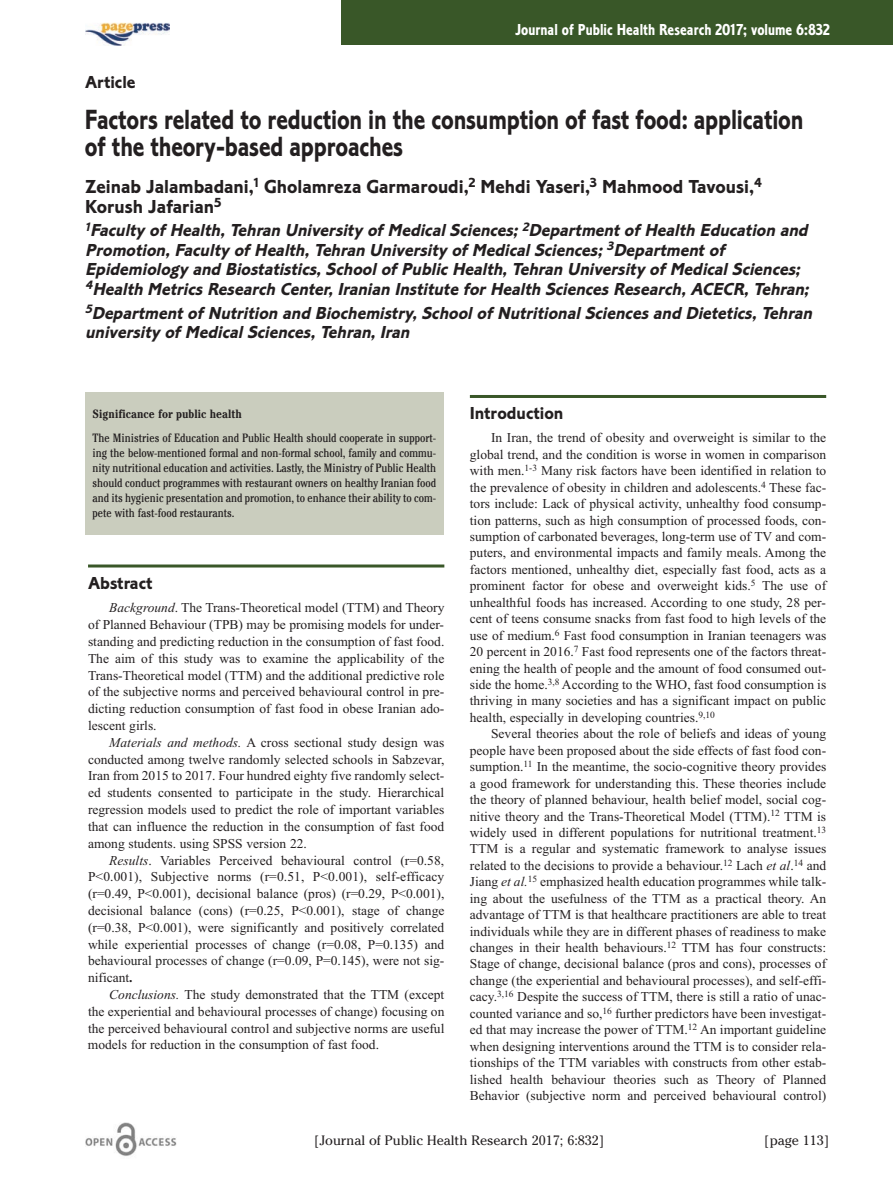
<style>
.page{position:relative;width:893px;height:1191px;background:#fff}
.page>*{position:absolute;margin:0;border:0;box-sizing:border-box;transform-origin:0 0}
.t1{font:28.8px/27px "Corinthian Bold Plain";letter-spacing:-.005em;color:#231f20;scale:.83 1}
.t2{font:19.5px/19.5px "Corinthian Bold Plain";color:#231f20}
.t3{font:italic 18px/19.5px "Corinthian Bold Plain";letter-spacing:-.01em;color:#231f20}
.t4{font:18px "Corinthian Bold Plain";color:#231f20}
.t5{font:16.5px "Corinthian Bold Condensed Plain";color:#fff}
.t6{font:13.5px/16.5px "Times New Roman";color:#231f20;text-align:justify}
.t7{font:13.5px "Cheltenham";color:#231f20}
.t8{font:condensed 12px/15px "Cheltenham";color:#231f20;text-align:justify}
.t9{font:700 condensed 12px "Cheltenham";color:#231f20}
.s1{font-style:italic}
.s2{color:#222}
.s3{font-weight:700}
</style>
<div class="page">
<img style="left:85px;top:1123px;width:92px;height:33px">
<div style="left:342px;top:0;width:551px;height:45px;background:#395728"></div>
<img style="left:85px;top:22px;width:84px;height:24px">
<hr style="left:88px;top:564px;width:356px;height:3px;background:#395728">
<hr style="left:470px;top:395px;width:356px;height:3px;background:#395728">
<div style="left:85px;top:392px;width:359px;height:142px;background:#cacdbe"></div>
<h3 class="t4" style="left:85px;top:76px;width:52px">Article</h3>
<p class="t5" style="left:515px;top:24px;width:316px">Journal of Public Health Research 2017; volume 6:832</p>
<h1 class="t1" style="left:85px;top:109px;width:867px">Factors related to reduction in the consumption of fast food: application of the theory-based approaches</h1>
<h2 class="t2" style="left:85px;top:179px;width:679px">Zeinab Jalambadani,<sup>1</sup> Gholamreza Garmaroudi,<sup>2</sup> Mehdi Yaseri,<sup>3</sup> Mahmood Tavousi,<sup>4<br></sup>Korush Jafarian<sup>5</sup></h2>
<p class="t3" style="left:85px;top:222px;width:728px"><sup>1</sup>Faculty of Health, Tehran University of Medical Sciences; <sup>2</sup>Department of Health Education and Promotion, Faculty of Health, Tehran University of Medical Sciences; <sup>3</sup>Department of Epidemiology and Biostatistics, School of Public Health, Tehran University of Medical Sciences; <sup>4</sup>Health Metrics Research Center, Iranian Institute for Health Sciences Research, ACECR, Tehran;</p>
<h3 class="t3" style="left:85px;top:304px;width:732px"><sup>5</sup>Department of Nutrition and Biochemistry, School of Nutritional Sciences and Dietetics, Tehran university of Medical Sciences, Tehran, Iran</h3>
<p class="t9" style="left:93px;top:410px;width:151px">Significance for public health</p>
<p class="t8" style="left:93px;top:431px;width:345px">The Ministries of Education and Public Health should cooperate in support&shy;ing the below-mentioned formal and non-formal school, family and commu&shy;nity nutritional education and activities. Lastly, the Ministry of Public Health should conduct programmes with restaurant owners on healthy Iranian food and its hygienic presentation and promotion, to enhance their ability to com&shy;pete with fast-food restaurants.</p>
<h3 class="t4" style="left:88px;top:577px;width:66px">Abstract</h3>
<p class="t6" style="left:88px;top:599px;width:358px;text-indent:21px"><span class="s1">Background</span>. The Trans-Theoretical model (TTM) and Theory of Planned Behaviour (TPB) may be promising models for under&shy;standing and predicting reduction in the consumption of fast food.<br>The aim of this study was to examine the applicability of the Trans-Theoretical model (TTM) and the additional predictive role of the subjective norms and perceived behavioural control in pre&shy;dicting reduction consumption of fast food in obese Iranian ado&shy;lescent girls.</p>
<p class="t6" style="left:88px;top:734px;width:358px;text-indent:21px"><span class="s1">Materials and methods.</span> A cross sectional study design was conducted among twelve randomly selected schools in Sabzevar, Iran from 2015 to 2017. Four hundred eighty five randomly select&shy;ed students consented to participate in the study. Hierarchical regression models used to predict the role of important variables that can influence the reduction in the consumption of fast food among students. using SPSS version 22.</p>
<p class="t6" style="left:88px;top:851px;width:358px;text-indent:21px"><span class="s1">Results</span>. Variables Perceived behavioural control (r=0.58, P&lt;0.001), Subjective norms (r=0.51, P&lt;0.001), self-efficacy (r=0.49, P&lt;0.001), decisional balance (pros) (r=0.29, P&lt;0.001), decisional balance (cons) (r=0.25, P&lt;0.001), stage of change (r=0.38, P&lt;0.001), were significantly and positively correlated while <span class="s2">experiential processes of change</span> (r=0.08, P=0.135) and <span class="s2">behavioural processes of change</span> (r=0.09, P=0.145), were not sig&shy;nificant<span class="s3">.</span></p>
<p class="t6" style="left:88px;top:986px;width:358px;text-indent:21px"><span class="s1">Conclusions.</span> The study demonstrated that the TTM (except the experiential and behavioural processes of change) focusing on the perceived behavioural control and subjective norms are useful models for reduction in the consumption of fast food.</p>
<h3 class="t4" style="left:470px;top:407px;width:95px">Introduction</h3>
<p class="t6" style="left:470px;top:429px;width:358px;text-indent:21px">In Iran, the trend of obesity and overweight is similar to the global trend, and the condition is worse in women in comparison with men.<sup>1-3</sup> Many risk factors have been identified in relation to the prevalence of obesity in children and adolescents.<sup>4</sup> These fac&shy;tors include: Lack of physical activity, unhealthy food consump&shy;tion patterns, such as high consumption of processed foods, con&shy;sumption of carbonated beverages, long-term use of TV and com&shy;puters, and environmental impacts and family meals. Among the factors mentioned, unhealthy diet, especially fast food, acts as a prominent factor for obese and overweight kids.<sup>5</sup> The use of unhealthful foods has increased. According to one study, 28 per&shy;cent of teens consume snacks from fast food to high levels of the use of medium.<sup>6</sup> Fast food consumption in Iranian teenagers was 20 percent in 2016.<sup>7</sup> Fast food represents one of the factors threat&shy;ening the health of people and the amount of food consumed out&shy;side the home.<sup>3,8</sup> According to the WHO, fast food consumption is thriving in many societies and has a significant impact on public health, especially in developing countries.<sup>9,10</sup></p>
<p class="t6" style="left:470px;top:725px;width:358px;text-indent:21px">Several theories about the role of beliefs and ideas of young people have been proposed about the side effects of fast food con&shy;sumption.<sup>11</sup> In the meantime, the socio-cognitive theory provides a good framework for understanding this. These theories include the theory of planned behaviour, health belief model, social cog&shy;nitive theory and the Trans-Theoretical Model (TTM).<sup>12</sup> TTM is widely used in different populations for nutritional treatment.<sup>13<br></sup>TTM is a regular and systematic framework to analyse issues related to the decisions to provide a behaviour.<sup>12</sup> Lach <span class="s1">et al</span>.<sup>14</sup> and Jiang <span class="s1">et al.</span><sup>15</sup> emphasized health education programmes while talk&shy;ing about the usefulness of the TTM as a practical theory. An advantage of TTM is that healthcare practitioners are able to treat individuals while they are in different phases of readiness to make changes in their health behaviours.<sup>12</sup> TTM has four constructs:<br>Stage of change, decisional balance (pros and cons), processes of change (the experiential and behavioural processes), and self-effi&shy;cacy.<sup>3,16</sup> Despite the success of TTM, there is still a ratio of unac&shy;counted variance and so,<sup>16</sup> further predictors have been investigat&shy;ed that may increase the power of TTM.<sup>12</sup> An important guideline when designing interventions around the TTM is to consider rela&shy;tionships of the TTM variables with constructs from other estab&shy;lished health behaviour theories such as Theory of Planned Behavior (subjective norm and perceived behavioural control)</p>
<p class="t7" style="left:314px;top:1132px;width:292px">[Journal of Public Health Research 2017; 6:832]</p>
<p class="t7" style="left:764px;top:1132px;width:66px">[page 113]</p>
</div>
